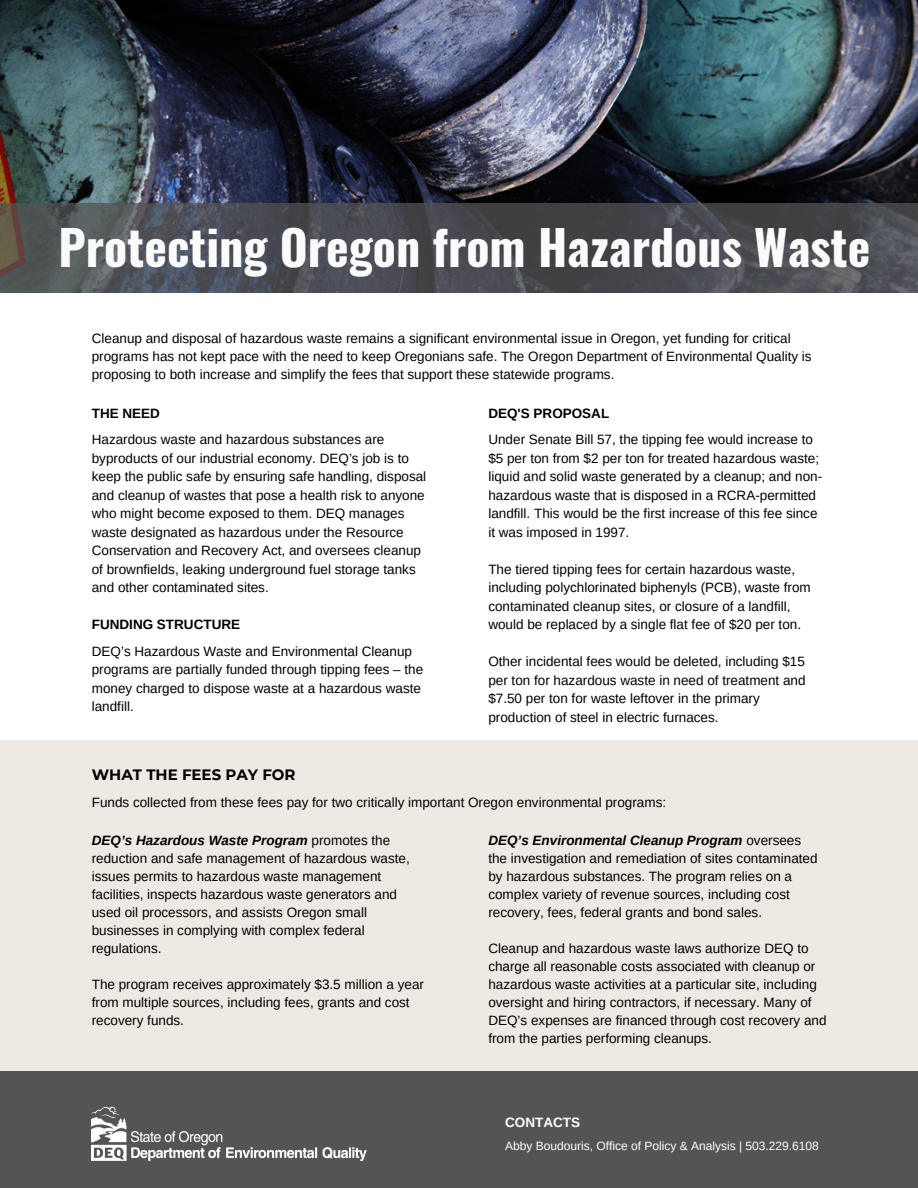
<style>
.page{position:relative;width:918px;height:1188px;background:#fff}
.page>*{position:absolute;margin:0;border:0;box-sizing:border-box;transform-origin:0 0}
.t1{font:700 48px "Oswald";color:#fbfbfb}
.t2{font:700 15px "Montserrat";color:#000}
.t3{font:13.5px/18.5px "Arimo";color:#000}
.t4{font:italic 700 13.5px "Arimo";color:#000}
.t5{font:700 13.5px "Arimo";color:#000}
.t6{font:700 13.5px "Arimo";color:#fff}
.t7{font:12px "Arimo";color:#fff}
.s1{font-weight:700;font-style:italic}
.s2{font-weight:400;font-style:normal}
</style>
<div class="page">
<img style="left:0;top:0;width:918px;height:203px">
<svg style="left:0;top:203px;width:918px;height:90px;background:#4a4c52"></svg>
<div style="left:0;top:740px;width:918px;height:353px;background:#eeeae3"></div>
<div style="left:0;top:1071px;width:918px;height:117px;background:#545454"></div>
<img style="left:92px;top:1107px;width:274px;height:54px">
<p class="t1" style="left:58px;top:210px;width:814px">Protecting Oregon from Hazardous Waste</p>
<p class="t3" style="left:92px;top:329px;width:721px;line-height:18px">Cleanup and disposal of hazardous waste remains a significant environmental issue in Oregon, yet funding for critical programs has not kept pace with the need to keep Oregonians safe. The Oregon Department of Environmental Quality is proposing to both increase and simplify the fees that support these statewide programs.</p>
<p class="t5" style="left:92px;top:406px;width:70px">THE NEED</p>
<p class="t3" style="left:92px;top:430px;width:336px">Hazardous waste and hazardous substances are byproducts of our industrial economy. DEQ’s job is to keep the public safe by ensuring safe handling, disposal and cleanup of wastes that pose a health risk to anyone who might become exposed to them. DEQ manages waste designated as hazardous under the Resource Conservation and Recovery Act, and oversees cleanup of brownfields, leaking underground fuel storage tanks and other contaminated sites.</p>
<p class="t5" style="left:92px;top:617px;width:150px">FUNDING STRUCTURE</p>
<p class="t3" style="left:92px;top:642px;width:333px">DEQ’s Hazardous Waste and Environmental Cleanup programs are partially funded through tipping fees – the money charged to dispose waste at a hazardous waste landfill.</p>
<p class="t5" style="left:488px;top:406px;width:122px">DEQ'S PROPOSAL</p>
<p class="t3" style="left:488px;top:430px;width:335px">Under Senate Bill 57, the tipping fee would increase to $5 per ton from $2 per ton for treated hazardous waste; liquid and solid waste generated by a cleanup; and non&shy;hazardous waste that is disposed in a RCRA-permitted landfill. This would be the first increase of this fee since it was imposed in 1997.</p>
<p class="t3" style="left:488px;top:560px;width:324px">The tiered tipping fees for certain hazardous waste, including polychlorinated biphenyls (PCB), waste from contaminated cleanup sites, or closure of a landfill, would be replaced by a single flat fee of $20 per ton.</p>
<p class="t3" style="left:488px;top:652px;width:319px">Other incidental fees would be deleted, including $15 per ton for hazardous waste in need of treatment and $7.50 per ton for waste leftover in the primary production of steel in electric furnaces.</p>
<p class="t2" style="left:92px;top:766px;width:205px">WHAT THE FEES PAY FOR</p>
<p class="t3" style="left:92px;top:793px;width:576px">Funds collected from these fees pay for two critically important Oregon environmental programs:</p>
<p class="t3" style="left:92px;top:831px;width:320px;line-height:18px"><span class="s1">DEQ’s Hazardous Waste Program</span> promotes the reduction and safe management of hazardous waste, issues permits to hazardous waste management facilities, inspects hazardous waste generators and used oil processors, and assists Oregon small businesses in complying with complex federal regulations.</p>
<p class="t3" style="left:92px;top:975px;width:334px;line-height:18px">The program receives approximately $3.5 million a year from multiple sources, including fees, grants and cost recovery funds.</p>
<p class="t4" style="left:488px;top:833px;width:314px">DEQ’s Environmental Cleanup Program <span class="s2">oversees</span></p>
<p class="t3" style="left:488px;top:849px;width:331px;line-height:18px">the investigation and remediation of sites contaminated by hazardous substances. The program relies on a complex variety of revenue sources, including cost recovery, fees, federal grants and bond sales.</p>
<p class="t3" style="left:488px;top:939px;width:340px;line-height:18px">Cleanup and hazardous waste laws authorize DEQ to charge all reasonable costs associated with cleanup or hazardous waste activities at a particular site, including oversight and hiring contractors, if necessary. Many of DEQ’s expenses are financed through cost recovery and from the parties performing cleanups.</p>
<p class="t6" style="left:505px;top:1115px;width:76px">CONTACTS</p>
<p class="t7" style="left:505px;top:1139px;width:315px">Abby Boudouris, Office of Policy &amp; Analysis | 503.229.6108</p>
</div>
